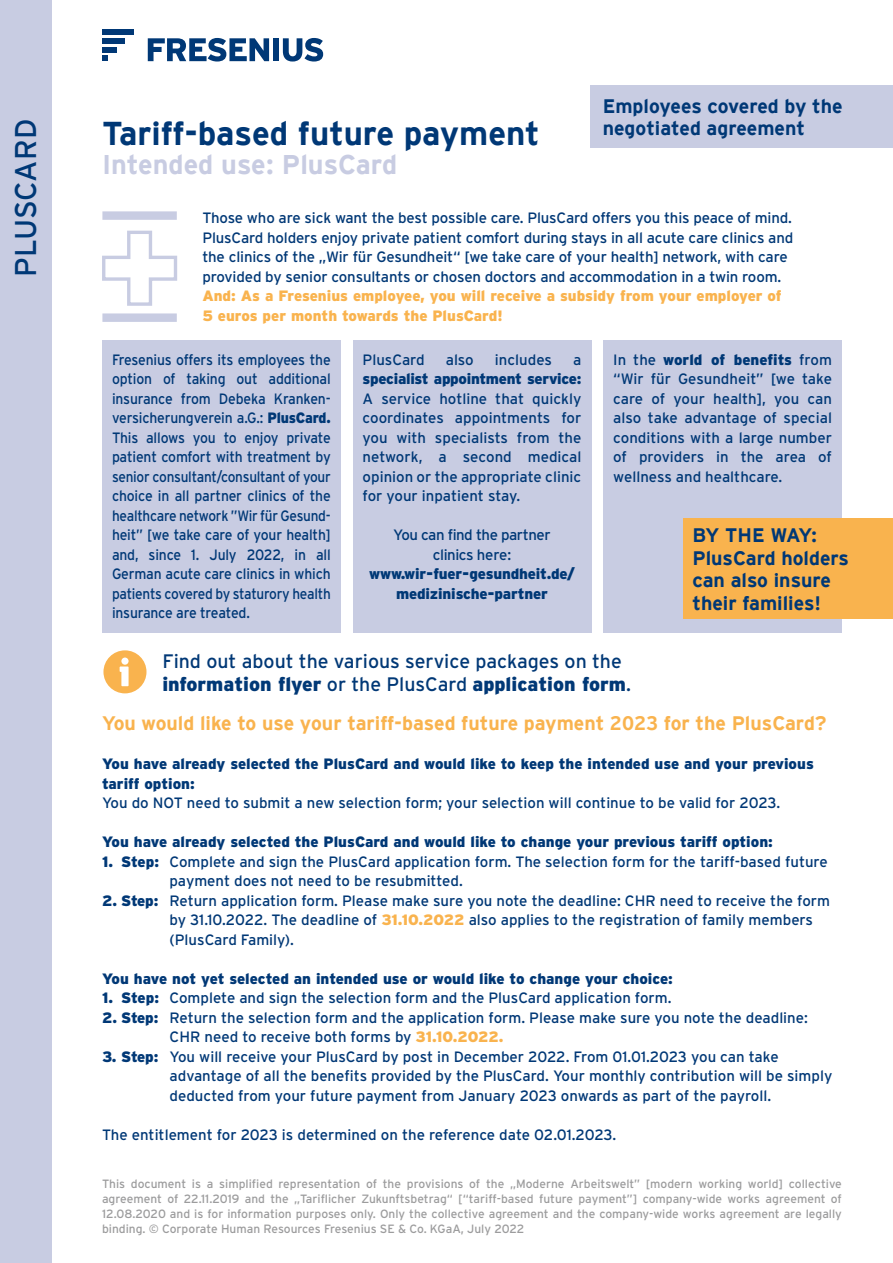
<style>
.page{position:relative;width:893px;height:1263px;background:#fff}
.page>*{position:absolute;margin:0;border:0;box-sizing:border-box;transform-origin:0 0}
.t1{font:700 33px "Interstate";color:#003876}
.t2{font:30px "Interstate";color:#003876}
.t3{font:700 27px "Interstate";color:#c8cce2}
.t4{font:700 19.5px/22.5px "Interstate";color:#003876}
.t5{font:19.5px/22.5px "Interstate";color:#003876}
.t6{font:700 19.5px "Interstate";color:#f9b34e}
.t7{font:15px/19.5px "Interstate";letter-spacing:-.005em;color:#003876}
.t8{font:15px/19.5px "Interstate";letter-spacing:-.005em;color:#003876;text-align:justify;scale:.93 1}
.t9{font:900 15px/19.5px "Interstate";color:#003876;text-align:center}
.t10{font:900 15px/19.5px "Interstate";color:#f9b34e}
.t11{font:15px/19.5px "Interstate";letter-spacing:-.03em;color:#003876;text-align:center}
.t12{font:900 15px "Interstate";letter-spacing:-.02em;color:#003876}
.t13{font:12px/15px "Interstate";color:#9c9c9d;text-align:justify}
.s1{font-weight:900}
.s2{font-weight:900;color:#f9b34e}
</style>
<div class="page">
<div style="left:102px;top:38px;width:23px;height:6px;background:#003876"></div>
<div style="left:102px;top:30px;width:31px;height:5px;background:#003876"></div>
<svg style="left:102px;top:56px;width:6px;height:5px"></svg>
<div style="left:102px;top:47px;width:14px;height:5px;background:#003876"></div>
<svg style="left:148px;top:38px;width:121px;height:24px"></svg>
<div style="left:273px;top:38px;width:6px;height:23px;background:#003876"></div>
<svg style="left:283px;top:38px;width:40px;height:24px"></svg>
<div style="left:102px;top:340px;width:239px;height:293px;background:#c8cce2"></div>
<div style="left:353px;top:340px;width:238px;height:293px;background:#c8cce2"></div>
<div style="left:603px;top:340px;width:239px;height:293px;background:#c8cce2"></div>
<svg style="left:103px;top:650px;width:43px;height:43px"></svg>
<div style="left:0;top:0;width:51px;height:1263px;background:#c8cce2"></div>
<svg style="left:102px;top:230px;width:75px;height:76px"></svg>
<div style="left:102px;top:211px;width:75px;height:9px;background:#c8cce2"></div>
<div style="left:102px;top:313px;width:75px;height:9px;background:#c8cce2"></div>
<div style="left:684px;top:518px;width:209px;height:100px;background:#f9b34e"></div>
<div style="left:590px;top:85px;width:303px;height:62px;background:#c8cce2"></div>
<h2 class="t2" style="left:9px;top:277px;width:159px;rotate:-90deg">PLUSCARD</h2>
<h1 class="t1" style="left:102px;top:110px;width:439px">Tariff-based future payment</h1>
<h3 class="t3" style="left:102px;top:145px;width:297px">Intended use: PlusCard</h3>
<h3 class="t4" style="left:603px;top:94px;width:242px;line-height:21.5px">Employees covered by the negotiated agreement</h3>
<p class="t7" style="left:202px;top:208px;width:592px">Those who are sick want the best possible care. PlusCard offers you this peace of mind.<br>PlusCard holders enjoy private patient comfort during stays in all acute care clinics and the clinics of the „Wir für Gesundheit“ [we take care of your health] network, with care provided by senior consultants or chosen doctors and accommodation in a twin room.</p>
<p class="t10" style="left:202px;top:286px;width:581px">And: As a Fresenius employee, you will receive a subsidy from your employer of<br>5 euros per month towards the PlusCard!</p>
<p class="t8" style="left:112px;top:350px;width:237px">Fresenius offers its employees the option of taking out additional insurance from Debeka Kranken&shy;versicherungverein a.G.: <span class="s1">PlusCard.<br></span>This allows you to enjoy private patient comfort with treatment by senior consultant/consultant of your choice in all partner clinics of the healthcare network ”Wir für Gesund&shy;heit” [we take care of your health] and, since 1. July 2022, in all German acute care clinics in which patients covered by staturory health insurance are treated.</p>
<p class="t7" style="left:363px;top:350px;width:64px">PlusCard</p>
<p class="t7" style="left:446px;top:350px;width:30px">also</p>
<p class="t7" style="left:495px;top:350px;width:59px">includes</p>
<p class="t7" style="left:573px;top:350px;width:10px">a</p>
<p class="t12" style="left:363px;top:371px;width:220px">specialist appointment service:</p>
<p class="t7" style="left:363px;top:389px;width:220px;text-align:justify">A service hotline that quickly coordinates appointments for you with specialists from the network, a second medical opinion or the appropriate clinic for your inpatient stay.</p>
<p class="t11" style="left:393px;top:525px;width:159px">You can find the partner clinics here:</p>
<p class="t9" style="left:369px;top:564px;width:207px">www.wir-fuer-gesundheit.de/ medizinische-partner</p>
<p class="t7" style="left:613px;top:350px;width:220px;text-align:justify">In the <span class="s1">world of benefits</span> from “Wir für Gesundheit” [we take care of your health], you can also take advantage of special conditions with a large number of providers in the area of wellness and healthcare.</p>
<h3 class="t4" style="left:692px;top:523px;width:158px">BY THE WAY:<br>PlusCard holders can also insure their families!</h3>
<h3 class="t5" style="left:162px;top:650px;width:470px">Find out about the various service packages on the <span class="s1">information flyer</span> or the PlusCard <span class="s1">application form</span>.</h3>
<h3 class="t6" style="left:102px;top:709px;width:726px">You would like to use your tariff-based future payment 2023 for the PlusCard?</h3>
<p class="t9" style="left:102px;top:754px;width:713px;text-align:left">You have already selected the PlusCard and would like to keep the intended use and your previous tariff option:</p>
<p class="t7" style="left:102px;top:793px;width:680px">You do NOT need to submit a new selection form; your selection will continue to be valid for 2023.</p>
<p class="t9" style="left:102px;top:832px;width:672px">You have already selected the PlusCard and would like to change your previous tariff option:</p>
<p class="t7" style="left:170px;top:852px;width:660px;text-indent:-68px"><span class="s1">1. Step:</span> Complete and sign the PlusCard application form. The selection form for the tariff-based future payment does not need to be resubmitted.</p>
<p class="t7" style="left:170px;top:891px;width:662px;text-indent:-68px"><span class="s1">2. Step:</span> Return application form. Please make sure you note the deadline: CHR need to receive the form by 31.10.2022. The deadline of <span class="s2">31.10.2022</span> also applies to the registration of family members (PlusCard Family).</p>
<p class="t9" style="left:102px;top:969px;width:572px">You have not yet selected an intended use or would like to change your choice:</p>
<p class="t7" style="left:102px;top:988px;width:571px"><span class="s1">1. Step:</span> Complete and sign the selection form and the PlusCard application form.</p>
<p class="t7" style="left:170px;top:1008px;width:640px;text-indent:-68px"><span class="s1">2. Step:</span> Return the selection form and the application form. Please make sure you note the deadline:<br>CHR need to receive both forms by <span class="s2">31.10.2022.</span></p>
<p class="t7" style="left:170px;top:1047px;width:664px;text-indent:-68px"><span class="s1">3. Step:</span> You will receive your PlusCard by post in December 2022. From 01.01.2023 you can take advantage of all the benefits provided by the PlusCard. Your monthly contribution will be simply deducted from your future payment from January 2023 onwards as part of the payroll.</p>
<p class="t7" style="left:102px;top:1125px;width:516px">The entitlement for 2023 is determined on the reference date 02.01.2023.</p>
<p class="t13" style="left:102px;top:1176px;width:741px">This document is a simplified representation of the provisions of the „Moderne Arbeitswelt” [modern working world] collective agreement of 22.11.2019 and the „Tariflicher Zukunftsbetrag“ [“tariff-based future payment”] company-wide works agreement of 12.08.2020 and is for information purposes only. Only the collective agreement and the company-wide works agreement are legally binding. © Corporate Human Resources Fresenius SE &amp; Co. KGaA, July 2022</p>
</div>
